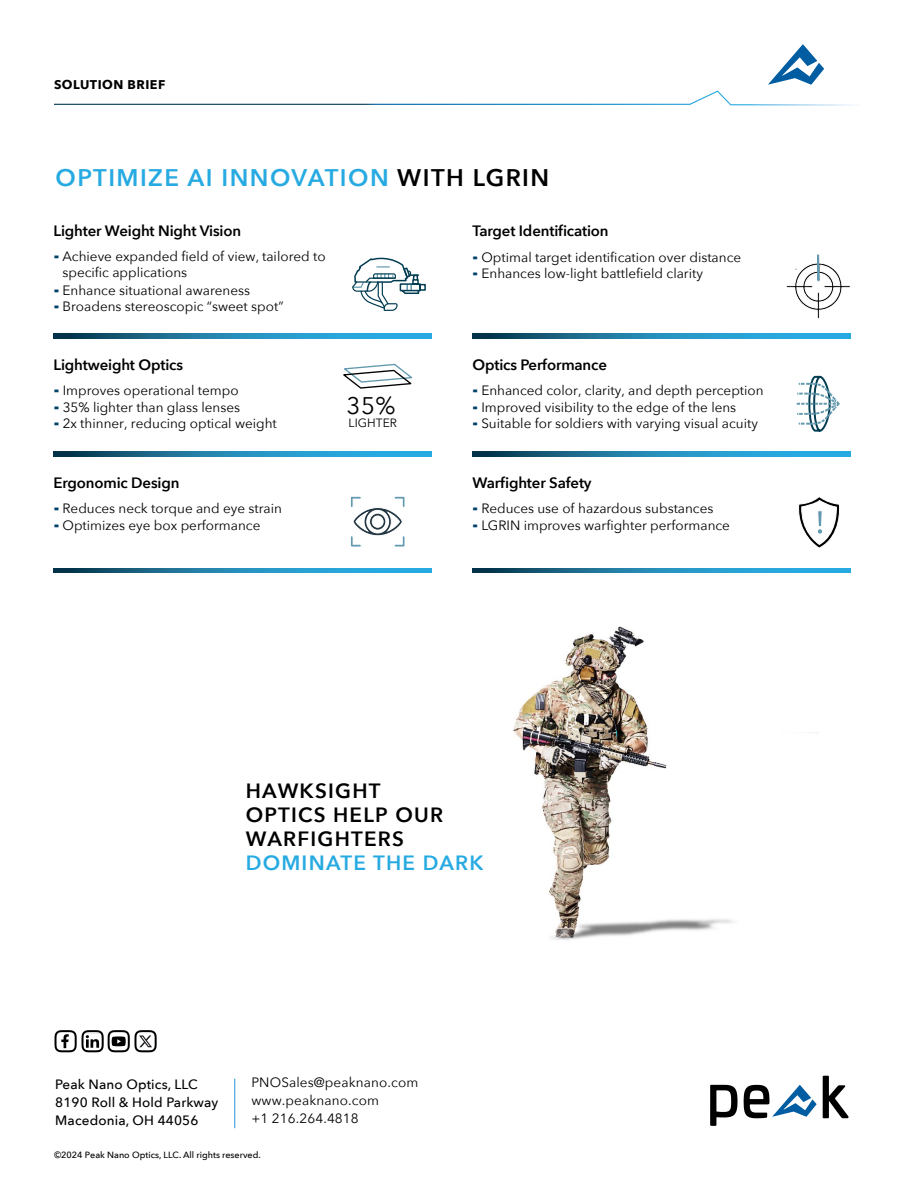
<style>
.page{position:relative;width:918px;height:1188px;background:#fff}
.page>*{position:absolute;margin:0;border:0;box-sizing:border-box;transform-origin:0 0}
.t1{font:600 24px "Avenir Next";letter-spacing:.06em;color:#27aae1}
.t2{font:24px "Avenir Next";color:#000}
.t3{font:600 20.55px/24px "Avenir Next";letter-spacing:.06em;color:#000}
.t4{font:600 20.55px "Avenir Next";letter-spacing:.06em;color:#27aae1}
.t5{font:600 15px "Avenir Next";letter-spacing:-.01em;color:#000}
.t6{font:13.5px/18px "Avenir Next";color:#000}
.t7{font:500 13.5px/18px "Avenir Next";letter-spacing:.01em;color:#000}
.t8{font:700 12.6px "Avenir Next";letter-spacing:.04em;color:#000}
.t9{font:12px "Avenir Next";color:#000}
.t10{font:500 9px "Avenir Next";color:#000}
.s1{color:#000}
.s2{font-weight:800;font-size:14.55px;color:#00416a}
</style>
<div class="page">
<svg style="left:710px;top:1085px;width:107px;height:41px"></svg>
<svg style="left:823px;top:1076px;width:26px;height:42px"></svg>
<hr style="left:235px;top:1079px;width:1px;height:49px;background:#2c92d8">
<svg style="left:54px;top:334px;width:378px;height:4px;background:#2083ad"></svg>
<svg style="left:54px;top:452px;width:378px;height:4px;background:#2083ad"></svg>
<svg style="left:54px;top:568px;width:378px;height:5px;background:#2083ad"></svg>
<svg style="left:472px;top:334px;width:378px;height:4px;background:#2082ac"></svg>
<svg style="left:472px;top:452px;width:378px;height:4px;background:#2082ac"></svg>
<svg style="left:472px;top:568px;width:378px;height:5px;background:#2082ac"></svg>
<svg style="left:796px;top:375px;width:44px;height:57px"></svg>
<svg style="left:352px;top:257px;width:74px;height:54px"></svg>
<svg style="left:786px;top:254px;width:64px;height:65px"></svg>
<svg style="left:350px;top:496px;width:55px;height:51px"></svg>
<svg style="left:798px;top:497px;width:42px;height:51px"></svg>
<svg style="left:343px;top:363px;width:70px;height:26px"></svg>
<img style="left:513px;top:626px;width:305px;height:314px">
<svg style="left:54px;top:44px;width:799px;height:62px"></svg>
<svg style="left:55px;top:1030px;width:102px;height:22px"></svg>
<p class="t8" style="left:54px;top:74px;width:113px">SOLUTION BRIEF</p>
<h1 class="t1" style="left:56px;top:157px;width:495px">OPTIMIZE AI INNOVATION <span class="s1">WITH LGRIN</span></h1>
<p class="t5" style="left:54px;top:218px;width:189px">Lighter Weight Night Vision</p>
<p class="t5" style="left:472px;top:218px;width:138px">Target Identification</p>
<p class="t6" style="left:63px;top:247px;width:265px;line-height:16.5px;text-indent:-9px"><span class="s2">-</span> Achieve expanded field of view, tailored to specific applications</p>
<p class="t6" style="left:54px;top:280px;width:198px"><span class="s2">-</span> Enhance situational awareness</p>
<p class="t6" style="left:54px;top:297px;width:231px"><span class="s2">-</span> Broadens stereoscopic “sweet spot”</p>
<p class="t6" style="left:473px;top:247px;width:270px"><span class="s2">-</span> Optimal target identification over distance</p>
<p class="t6" style="left:473px;top:264px;width:232px"><span class="s2">-</span> Enhances low-light battlefield clarity</p>
<p class="t5" style="left:54px;top:352px;width:131px">Lightweight Optics</p>
<p class="t5" style="left:472px;top:352px;width:136px">Optics Performance</p>
<p class="t6" style="left:54px;top:381px;width:186px"><span class="s2">-</span> Improves operational tempo</p>
<p class="t6" style="left:54px;top:398px;width:187px"><span class="s2">-</span> 35% lighter than glass lenses</p>
<p class="t6" style="left:54px;top:414px;width:224px"><span class="s2">-</span> 2x thinner, reducing optical weight</p>
<h1 class="t2" style="left:347px;top:385px;width:50px">35%</h1>
<p class="t9" style="left:349px;top:412px;width:50px">LIGHTER</p>
<p class="t6" style="left:473px;top:381px;width:292px"><span class="s2">-</span> Enhanced color, clarity, and depth perception</p>
<p class="t6" style="left:473px;top:398px;width:265px"><span class="s2">-</span> Improved visibility to the edge of the lens</p>
<p class="t6" style="left:473px;top:414px;width:287px"><span class="s2">-</span> Suitable for soldiers with varying visual acuity</p>
<p class="t5" style="left:54px;top:470px;width:127px">Ergonomic Design</p>
<p class="t5" style="left:472px;top:470px;width:121px">Warfighter Safety</p>
<p class="t6" style="left:54px;top:499px;width:230px"><span class="s2">-</span> Reduces neck torque and eye strain</p>
<p class="t6" style="left:54px;top:515px;width:208px"><span class="s2">-</span> Optimizes eye box performance</p>
<p class="t6" style="left:473px;top:499px;width:242px"><span class="s2">-</span> Reduces use of hazardous substances</p>
<p class="t6" style="left:473px;top:515px;width:259px"><span class="s2">-</span> LGRIN improves warfighter performance</p>
<h2 class="t3" style="left:246px;top:778px;width:199px">HAWKSIGHT<br>OPTICS HELP OUR<br>WARFIGHTERS</h2>
<h2 class="t4" style="left:246px;top:845px;width:246px">DOMINATE THE DARK.</h2>
<p class="t6" style="left:251px;top:1073px;width:169px">PNOSales@peaknano.com www.peaknano.com<br>+1 216.264.4818</p>
<p class="t10" style="left:54px;top:1148px;width:208px">©2024 Peak Nano Optics, LLC. All rights reserved.</p>
<p class="t7" style="left:55px;top:1075px;width:165px">Peak Nano Optics, LLC<br>8190 Roll &amp; Hold Parkway<br>Macedonia, OH 44056</p>
</div>
